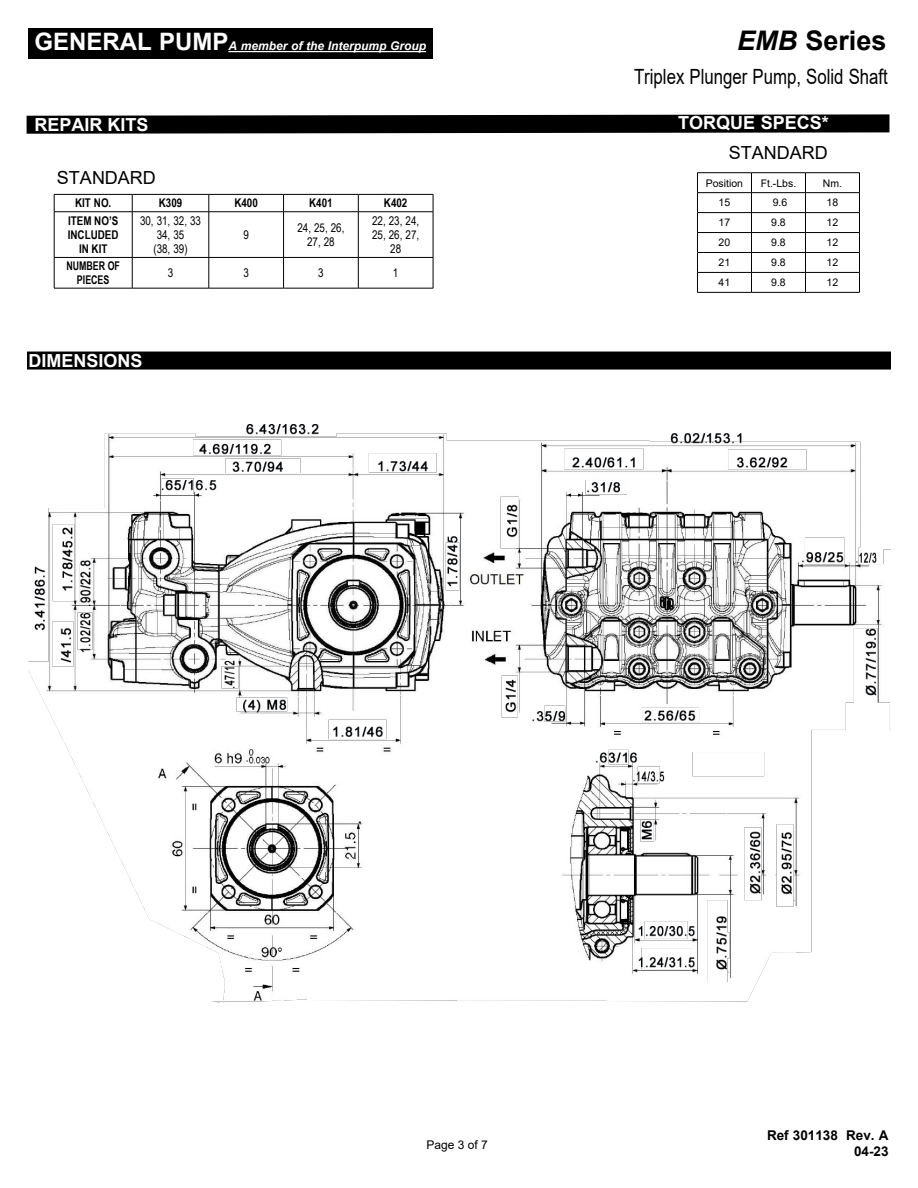
<style>
.page{position:relative;width:918px;height:1188px;background:#fff}
.page>*{position:absolute;margin:0;border:0;box-sizing:border-box;transform-origin:0 0}
.t1{font:700 27px "Arial";color:#000}
.t2{font:21px "Arial";color:#000;scale:.8 1}
.t3{font:700 18px "Arial";color:#fff}
.t4{font:18px "Arial";color:#000}
.t5{font:700 13.5px/16.2px "Arial";color:#000;text-align:right}
.t6{font:12px/14.4px "Arial Narrow";color:#000;text-align:center}
.t7{font:700 12px/14.4px "Arial Narrow";color:#000;text-align:center}
.t8{font:italic 700 12px "Arial";color:#fff}
.t9{font:700 12px/14.4px "Arial Narrow";color:#000;text-align:center;scale:.9 1}
.t10{font:12px "Arial";color:#000}
.t11{font:10.5px "Arial";color:#000}
.s1{font-style:normal;font-size:24px}
.s2{font-style:italic}
</style>
<div class="page">
<div style="left:27px;top:352px;width:864px;height:18px;background:#000"></div>
<svg style="left:26px;top:114px;width:864px;height:20px;background:#1a1a1a"></svg>
<svg style="left:54px;top:194px;width:380px;height:94px"></svg>
<hr style="left:54px;top:211px;width:78px;height:1px;background:#000">
<hr style="left:54px;top:212px;width:1px;height:45px;background:#000">
<hr style="left:132px;top:211px;width:77px;height:1px;background:#000">
<hr style="left:132px;top:212px;width:1px;height:45px;background:#000">
<hr style="left:209px;top:211px;width:75px;height:1px;background:#000">
<hr style="left:209px;top:212px;width:1px;height:45px;background:#000">
<hr style="left:284px;top:211px;width:74px;height:1px;background:#000">
<hr style="left:283px;top:212px;width:1px;height:45px;background:#000">
<hr style="left:358px;top:211px;width:75px;height:1px;background:#000">
<hr style="left:358px;top:212px;width:1px;height:45px;background:#000">
<hr style="left:433px;top:212px;width:1px;height:45px;background:#000">
<hr style="left:54px;top:257px;width:78px;height:1px;background:#000">
<hr style="left:54px;top:258px;width:1px;height:30px;background:#000">
<hr style="left:132px;top:257px;width:77px;height:1px;background:#000">
<hr style="left:132px;top:258px;width:1px;height:30px;background:#000">
<hr style="left:209px;top:257px;width:75px;height:1px;background:#000">
<hr style="left:209px;top:258px;width:1px;height:30px;background:#000">
<hr style="left:284px;top:257px;width:74px;height:1px;background:#000">
<hr style="left:283px;top:258px;width:1px;height:30px;background:#000">
<hr style="left:358px;top:257px;width:75px;height:1px;background:#000">
<hr style="left:358px;top:258px;width:1px;height:30px;background:#000">
<hr style="left:433px;top:258px;width:1px;height:30px;background:#000">
<hr style="left:54px;top:288px;width:78px;height:1px;background:#000">
<hr style="left:132px;top:288px;width:77px;height:1px;background:#000">
<hr style="left:209px;top:288px;width:75px;height:1px;background:#000">
<hr style="left:284px;top:288px;width:74px;height:1px;background:#000">
<hr style="left:358px;top:288px;width:75px;height:1px;background:#000">
<hr style="left:697px;top:172px;width:54px;height:1px;background:#000">
<hr style="left:751px;top:172px;width:54px;height:1px;background:#000">
<hr style="left:805px;top:172px;width:55px;height:1px;background:#000">
<svg style="left:697px;top:173px;width:163px;height:119px"></svg>
<hr style="left:697px;top:292px;width:54px;height:1px;background:#000">
<hr style="left:751px;top:292px;width:54px;height:1px;background:#000">
<hr style="left:805px;top:292px;width:55px;height:1px;background:#000">
<img style="left:28px;top:425px;width:863px;height:578px">
<div style="left:28px;top:28px;width:405px;height:31px;background:#000"></div>
<hr style="left:228px;top:51px;width:198px;height:1px;background:#fff">
<p class="t8" style="left:34px;top:38px;width:393px"><span class="s1">GENERAL PUMP</span>A member of the Interpump Group</p>
<h1 class="t1" style="left:737px;top:21px;width:151px"><span class="s2">EMB</span> Series</h1>
<h2 class="t2" style="left:634px;top:62px;width:319px">Triplex Plunger Pump, Solid Shaft</h2>
<h3 class="t3" style="left:34px;top:112px;width:116px">REPAIR KITS</h3>
<h3 class="t3" style="left:678px;top:110px;width:152px">TORQUE SPECS*</h3>
<h3 class="t4" style="left:729px;top:140px;width:100px">STANDARD</h3>
<h3 class="t4" style="left:57px;top:165px;width:101px">STANDARD</h3>
<p class="t11" style="left:706px;top:176px;width:39px">Position</p>
<p class="t11" style="left:761px;top:176px;width:37px">Ft.-Lbs.</p>
<p class="t11" style="left:823px;top:176px;width:21px">Nm.</p>
<p class="t11" style="left:719px;top:196px;width:13px">15</p>
<p class="t11" style="left:773px;top:196px;width:16px">9.6</p>
<p class="t11" style="left:827px;top:196px;width:13px">18</p>
<p class="t11" style="left:719px;top:215px;width:13px">17</p>
<p class="t11" style="left:771px;top:215px;width:16px">9.8</p>
<p class="t11" style="left:827px;top:215px;width:13px">12</p>
<p class="t11" style="left:719px;top:235px;width:13px">20</p>
<p class="t11" style="left:771px;top:235px;width:16px">9.8</p>
<p class="t11" style="left:827px;top:235px;width:13px">12</p>
<p class="t11" style="left:719px;top:255px;width:13px">21</p>
<p class="t11" style="left:771px;top:255px;width:16px">9.8</p>
<p class="t11" style="left:827px;top:255px;width:13px">12</p>
<p class="t11" style="left:719px;top:275px;width:13px">41</p>
<p class="t11" style="left:771px;top:275px;width:16px">9.8</p>
<p class="t11" style="left:827px;top:275px;width:13px">12</p>
<p class="t7" style="left:75px;top:195px;width:38px">KIT NO.</p>
<p class="t7" style="left:159px;top:195px;width:25px">K309</p>
<p class="t7" style="left:234px;top:195px;width:25px">K400</p>
<p class="t7" style="left:309px;top:195px;width:25px">K401</p>
<p class="t7" style="left:384px;top:195px;width:25px">K402</p>
<p class="t7" style="left:68px;top:213px;width:52px">ITEM NO’S<br>INCLUDED<br>IN KIT</p>
<p class="t6" style="left:140px;top:213px;width:63px">30, 31, 32, 33<br>34, 35<br>(38, 39)</p>
<p class="t6" style="left:243px;top:227px;width:7px">9</p>
<p class="t6" style="left:297px;top:220px;width:49px">24, 25, 26,<br>27, 28</p>
<p class="t6" style="left:372px;top:213px;width:49px">22, 23, 24,<br>25, 26, 27,<br>28</p>
<p class="t9" style="left:66px;top:258px;width:61px">NUMBER OF<br>PIECES</p>
<p class="t6" style="left:168px;top:265px;width:7px">3</p>
<p class="t6" style="left:243px;top:265px;width:7px">3</p>
<p class="t6" style="left:318px;top:265px;width:7px">3</p>
<p class="t6" style="left:393px;top:265px;width:7px">1</p>
<h3 class="t3" style="left:28px;top:348px;width:116px">DIMENSIONS</h3>
<p class="t10" style="left:427px;top:1136px;width:63px">Page 3 of 7</p>
<p class="t5" style="left:767px;top:1127px;width:123px">Ref 301138 Rev. A<br>04-23</p>
</div>
